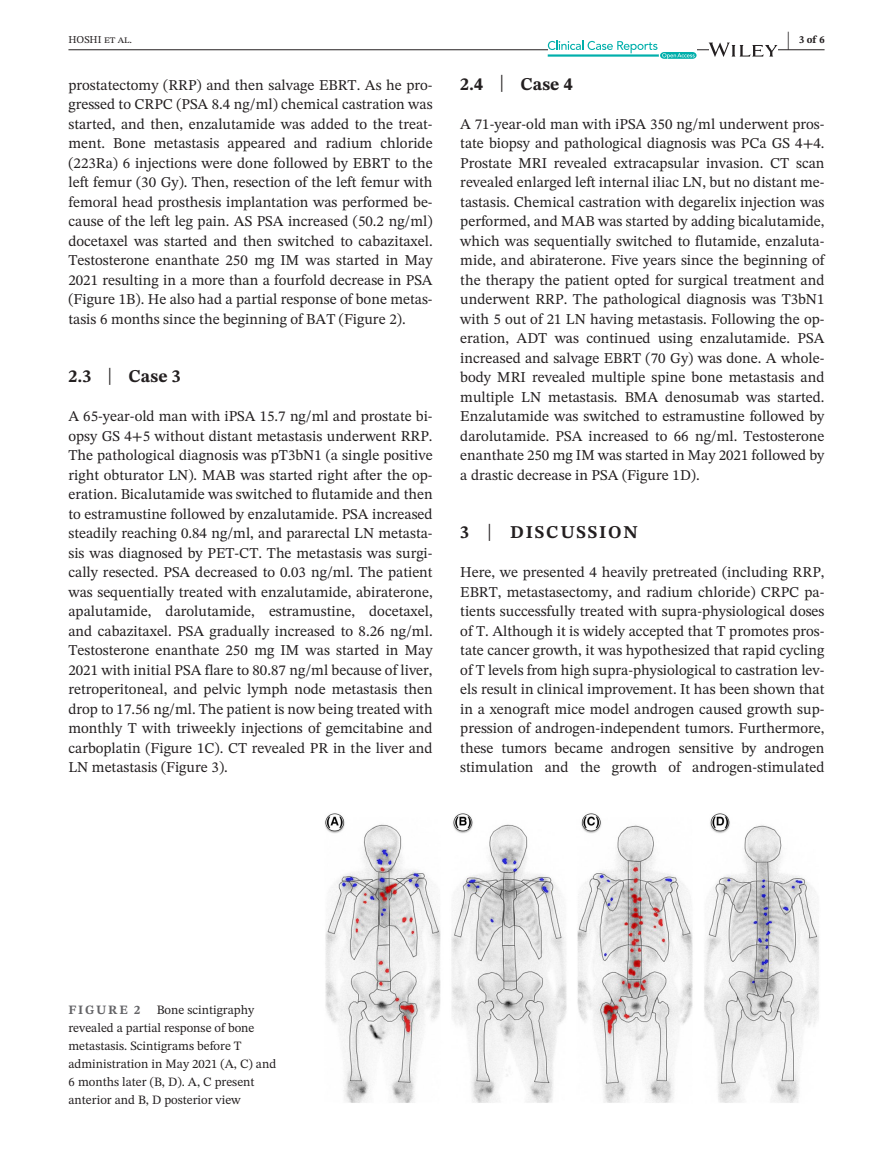
<style>
.page{position:relative;width:893px;height:1174px;background:#fff}
.page>*{position:absolute;margin:0;border:0;box-sizing:border-box;transform-origin:0 0}
.t1{font:700 21px "STIX Two Text";color:#231f20;scale:.42 1}
.t2{font:700 18px "STIX Two Text";letter-spacing:.1em;color:#231f20}
.t3{font:15px/19.5px "STIX Two Text";color:#231f20;text-align:justify}
.t4{font:12.75px/18px "STIX Two Text";color:#231f20}
.t5{font:700 12.75px "STIX Two Text";letter-spacing:.14em;color:#636366}
.t6{font:10.5px "STIX Two Text";color:#231f20}
.t7{font:700 10.5px "STIX Two Text";color:#231f20}
.s1{font-weight:400;font-size:23.7px}
</style>
<div class="page">
<hr style="left:68px;top:49px;width:756px;height:1px;background:#231f20">
<svg style="left:548px;top:41px;width:148px;height:18px"></svg>
<svg style="left:709px;top:43px;width:68px;height:14px"></svg>
<img style="left:325px;top:813px;width:494px;height:290px">
<h1 class="t1" style="left:787px;top:24px;width:8px">|</h1>
<p class="t6" style="left:68px;top:32px;width:65px">HOSHI et al.</p>
<p class="t7" style="left:799px;top:32px;width:27px">3 of 6</p>
<p class="t3" style="left:68px;top:75px;width:366px">prostatectomy (RRP) and then salvage EBRT. As he pro&shy;gressed to CRPC (PSA 8.4 ng/ml) chemical castration was started, and then, enzalutamide was added to the treat&shy;ment. Bone metastasis appeared and radium chloride (223Ra) 6 injections were done followed by EBRT to the left femur (30 Gy). Then, resection of the left femur with femoral head prosthesis implantation was performed be&shy;cause of the left leg pain. AS PSA increased (50.2 ng/ml) docetaxel was started and then switched to cabazitaxel.<br>Testosterone enanthate 250 mg IM was started in May 2021 resulting in a more than a fourfold decrease in PSA (Figure 1B). He also had a partial response of bone metas&shy;tasis 6 months since the beginning of BAT (Figure 2).</p>
<p class="t2" style="left:460px;top:71px;width:114px">2.4 <span class="s1">|</span> Case 4</p>
<p class="t3" style="left:460px;top:114px;width:366px">A 71-year-old man with iPSA 350 ng/ml underwent pros&shy;tate biopsy and pathological diagnosis was PCa GS 4+4.<br>Prostate MRI revealed extracapsular invasion. CT scan revealed enlarged left internal iliac LN, but no distant me&shy;tastasis. Chemical castration with degarelix injection was performed, and MAB was started by adding bicalutamide, which was sequentially switched to flutamide, enzaluta&shy;mide, and abiraterone. Five years since the beginning of the therapy the patient opted for surgical treatment and underwent RRP. The pathological diagnosis was T3bN1 with 5 out of 21 LN having metastasis. Following the op&shy;eration, ADT was continued using enzalutamide. PSA increased and salvage EBRT (70 Gy) was done. A whole&shy;body MRI revealed multiple spine bone metastasis and multiple LN metastasis. BMA denosumab was started.<br>Enzalutamide was switched to estramustine followed by darolutamide. PSA increased to 66 ng/ml. Testosterone enanthate 250 mg IM was started in May 2021 followed by a drastic decrease in PSA (Figure 1D).</p>
<p class="t2" style="left:68px;top:363px;width:114px">2.3 <span class="s1">|</span> Case 3</p>
<p class="t3" style="left:68px;top:406px;width:366px">A 65-year-old man with iPSA 15.7 ng/ml and prostate bi&shy;opsy GS 4+5 without distant metastasis underwent RRP.<br>The pathological diagnosis was pT3bN1 (a single positive right obturator LN). MAB was started right after the op&shy;eration. Bicalutamide was switched to flutamide and then to estramustine followed by enzalutamide. PSA increased steadily reaching 0.84 ng/ml, and pararectal LN metasta&shy;sis was diagnosed by PET-CT. The metastasis was surgi&shy;cally resected. PSA decreased to 0.03 ng/ml. The patient was sequentially treated with enzalutamide, abiraterone, apalutamide, darolutamide, estramustine, docetaxel, and cabazitaxel. PSA gradually increased to 8.26 ng/ml.<br>Testosterone enanthate 250 mg IM was started in May 2021 with initial PSA flare to 80.87 ng/ml because of liver, retroperitoneal, and pelvic lymph node metastasis then drop to 17.56 ng/ml. The patient is now being treated with monthly T with triweekly injections of gemcitabine and carboplatin (Figure 1C). CT revealed PR in the liver and LN metastasis (Figure 3).</p>
<p class="t2" style="left:460px;top:519px;width:179px">3 <span class="s1">|</span> DISCUSSION</p>
<p class="t3" style="left:460px;top:562px;width:366px">Here, we presented 4 heavily pretreated (including RRP, EBRT, metastasectomy, and radium chloride) CRPC pa&shy;tients successfully treated with supra-physiological doses of T. Although it is widely accepted that T promotes pros&shy;tate cancer growth, it was hypothesized that rapid cycling of T levels from high supra-physiological to castration lev&shy;els result in clinical improvement. It has been shown that in a xenograft mice model androgen caused growth sup&shy;pression of androgen-independent tumors. Furthermore, these tumors became androgen sensitive by androgen stimulation and the growth of androgen-stimulated</p>
<p class="t4" style="left:68px;top:1000px;width:209px;text-indent:88px">Bone scintigraphy revealed a partial response of bone metastasis. Scintigrams before T administration in May 2021 (A, C) and<br>6 months later (B, D). A, C present anterior and B, D posterior view</p>
<p class="t5" style="left:68px;top:1000px;width:73px">FIGURE 2</p>
</div>
